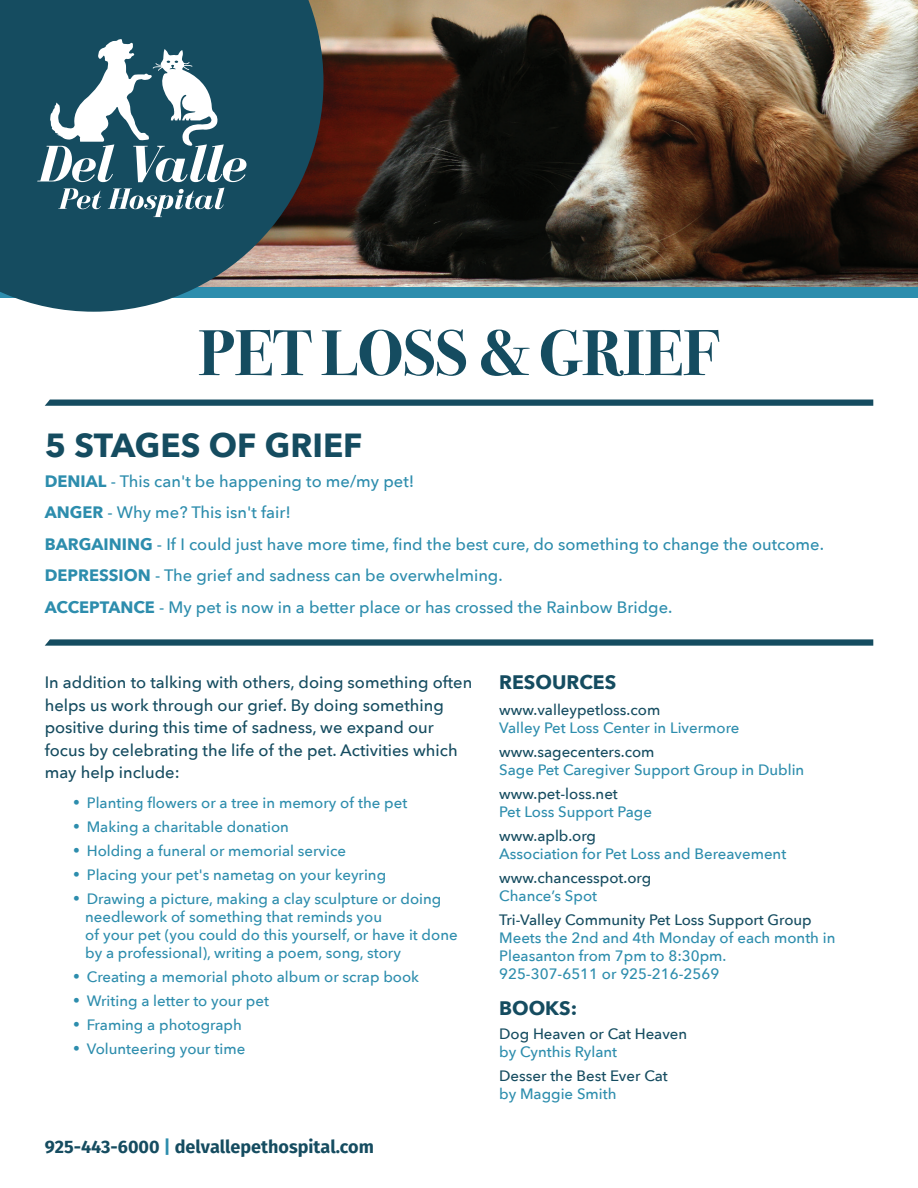
<style>
.page{position:relative;width:918px;height:1188px;background:#fff}
.page>*{position:absolute;margin:0;border:0;box-sizing:border-box;transform-origin:0 0}
.t1{font:700 64.65px "Bodoni Svty Two OSITCTT";color:#154c60}
.t2{font:700 33.3px "Avenir Next";color:#154c60}
.t3{font:700 19.5px "Avenir Next";color:#154c60}
.t4{font:700 18px "Fira Sans";color:#154c60}
.t5{font:500 16.5px/31.5px "Avenir Next";color:#2d8dad}
.t6{font:500 16.5px/22.5px "Avenir Next";color:#154c60}
.t7{font:500 15px/18px "Avenir Next";color:#2d8dad}
.t8{font:500 15px "Avenir Next";color:#154c60}
.s1{font-weight:700}
.s2{font-size:13.5px}
.s3{color:#2d8dad}
</style>
<div class="page">
<div style="left:0;top:268px;width:918px;height:30px;background:#2d8dad"></div>
<img style="left:323px;top:0;width:595px;height:286px">
<svg style="left:0;top:0;width:323px;height:312px;background:#2e5968"></svg>
<svg style="left:58px;top:188px;width:43px;height:21px"></svg>
<svg style="left:108px;top:188px;width:116px;height:29px"></svg>
<svg style="left:37px;top:38px;width:210px;height:144px"></svg>
<svg style="left:45px;top:400px;width:828px;height:6px;background:#1e5366"></svg>
<svg style="left:45px;top:639px;width:828px;height:7px;background:#2e5f71"></svg>
<h1 class="t1" style="left:198px;top:315px;width:523px">PET LOSS &amp; GRIEF</h1>
<h2 class="t2" style="left:45px;top:417px;width:319px">5 STAGES OF GRIEF</h2>
<p class="t5" style="left:45px;top:465px;width:781px"><span class="s1">DENIAL</span> - This can't be happening to me/my pet!<br><span class="s1">ANGER</span> - Why me? This isn't fair!<br><span class="s1">BARGAINING</span> - If I could just have more time, find the best cure, do something to change the outcome.<br><span class="s1">DEPRESSION</span> - The grief and sadness can be overwhelming.<br><span class="s1">ACCEPTANCE</span> - My pet is now in a better place or has crossed the Rainbow Bridge.</p>
<p class="t6" style="left:45px;top:671px;width:429px">In addition to talking with others, doing something often helps us work through our grief. By doing something positive during this time of sadness, we expand our focus by celebrating the life of the pet. Activities which may help include:</p>
<p class="t7" style="left:73px;top:794px;width:336px"><span class="s2">•</span> Planting flowers or a tree in memory of the pet</p>
<p class="t7" style="left:73px;top:818px;width:217px"><span class="s2">•</span> Making a charitable donation</p>
<p class="t7" style="left:73px;top:842px;width:274px"><span class="s2">•</span> Holding a funeral or memorial service</p>
<p class="t7" style="left:73px;top:866px;width:314px"><span class="s2">•</span> Placing your pet's nametag on your keyring</p>
<p class="t7" style="left:85px;top:890px;width:374px;text-indent:-12px"><span class="s2">•</span> Drawing a picture, making a clay sculpture or doing needlework of something that reminds you<br>of your pet (you could do this yourself, or have it done by a professional), writing a poem, song, story</p>
<p class="t7" style="left:73px;top:968px;width:347px"><span class="s2">•</span> Creating a memorial photo album or scrap book</p>
<p class="t7" style="left:73px;top:992px;width:197px"><span class="s2">•</span> Writing a letter to your pet</p>
<p class="t7" style="left:73px;top:1016px;width:170px"><span class="s2">•</span> Framing a photograph</p>
<p class="t7" style="left:73px;top:1040px;width:174px"><span class="s2">•</span> Volunteering your time</p>
<p class="t4" style="left:45px;top:1135px;width:331px">925-443-6000 <span class="s3">|</span> delvallepethospital.com</p>
<h3 class="t3" style="left:499px;top:665px;width:119px">RESOURCES</h3>
<p class="t8" style="left:499px;top:697px;width:163px">www.valleypetloss.com</p>
<p class="t7" style="left:499px;top:718px;width:242px">Valley Pet Loss Center in Livermore</p>
<p class="t8" style="left:499px;top:739px;width:157px">www.sagecenters.com</p>
<p class="t7" style="left:499px;top:760px;width:307px">Sage Pet Caregiver Support Group in Dublin</p>
<p class="t8" style="left:499px;top:781px;width:120px">www.pet-loss.net</p>
<p class="t7" style="left:499px;top:802px;width:154px">Pet Loss Support Page</p>
<p class="t8" style="left:499px;top:823px;width:98px">www.aplb.org</p>
<p class="t7" style="left:499px;top:844px;width:289px">Association for Pet Loss and Bereavement</p>
<p class="t8" style="left:499px;top:865px;width:154px">www.chancesspot.org</p>
<p class="t7" style="left:499px;top:886px;width:99px">Chance’s Spot</p>
<p class="t8" style="left:499px;top:907px;width:314px">Tri-Valley Community Pet Loss Support Group</p>
<p class="t7" style="left:499px;top:928px;width:338px">Meets the 2nd and 4th Monday of each month in<br>Pleasanton from 7pm to 8:30pm.<br>925-307-6511 or 925-216-2569</p>
<h3 class="t3" style="left:499px;top:991px;width:80px">BOOKS:</h3>
<p class="t8" style="left:499px;top:1021px;width:190px">Dog Heaven or Cat Heaven</p>
<p class="t7" style="left:499px;top:1042px;width:120px">by Cynthis Rylant</p>
<p class="t8" style="left:499px;top:1063px;width:170px">Desser the Best Ever Cat</p>
<p class="t7" style="left:499px;top:1084px;width:119px">by Maggie Smith</p>
</div>
